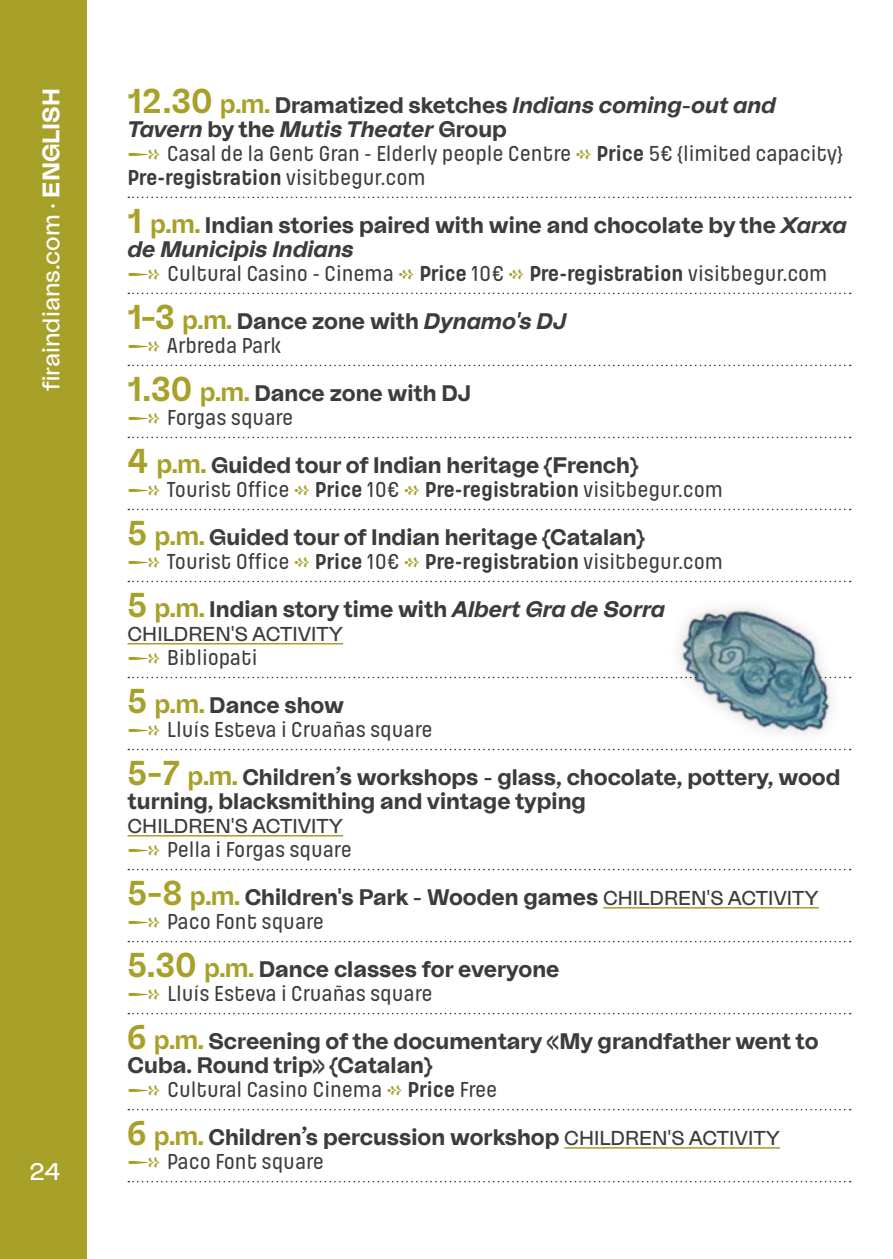
<style>
.page{position:relative;width:893px;height:1259px;background:#fff}
.page>*{position:absolute;margin:0;border:0;box-sizing:border-box;transform-origin:0 0}
.t1{font:24px "La Nord V2.1";color:#fff}
.t2{font:700 22.5px/24px "La Nord V2.1";color:#3c3c3b}
.t3{font:500 22.5px/24px "Pilcrow Soft";letter-spacing:-.005em;color:#3c3c3b}
.t4{font:italic 700 22.5px/24px "La Nord V2.1";color:#3c3c3b}
.t5{font:20.1px "La Nord V2.1";color:#3c3c3b}
.s1{font-weight:700}
.s2{font-family:"Wasa";font-style:normal;font-size:34.5px;color:#a7a029}
.s3{font-family:"Wasa";font-style:normal;font-size:27px;color:#a7a029}
.s4{font-style:normal}
.s5{font-family:"Wasa";font-size:34.5px;color:#a7a029}
.s6{font-family:"Wasa";font-size:27px;color:#a7a029}
.s7{font-style:italic}
.s8{font-weight:400;font-size:20.1px}
</style>
<div class="page">
<div style="left:0;top:0;width:87px;height:1259px;background:#a7a029"></div>
<svg style="left:128px;top:197px;width:723px;height:1px"></svg>
<svg style="left:128px;top:293px;width:723px;height:1px"></svg>
<svg style="left:128px;top:365px;width:723px;height:1px"></svg>
<svg style="left:128px;top:437px;width:723px;height:1px"></svg>
<svg style="left:128px;top:509px;width:723px;height:1px"></svg>
<svg style="left:128px;top:581px;width:526px;height:1px"></svg>
<hr style="left:128px;top:643px;width:215px;height:1px;background:#a7a029">
<svg style="left:128px;top:677px;width:526px;height:1px"></svg>
<svg style="left:128px;top:749px;width:526px;height:1px"></svg>
<hr style="left:128px;top:835px;width:215px;height:1px;background:#a7a029">
<svg style="left:128px;top:869px;width:723px;height:1px"></svg>
<hr style="left:603px;top:907px;width:216px;height:1px;background:#a7a029">
<svg style="left:128px;top:941px;width:723px;height:1px"></svg>
<svg style="left:128px;top:1013px;width:723px;height:1px"></svg>
<svg style="left:128px;top:1109px;width:723px;height:1px"></svg>
<hr style="left:564px;top:1147px;width:216px;height:1px;background:#a7a029">
<svg style="left:128px;top:1181px;width:723px;height:1px"></svg>
<img style="left:656px;top:580px;width:196px;height:171px">
<p class="t1" style="left:35px;top:391px;width:304px;rotate:-90deg">firaindians.com · <span class="s1">ENGLISH</span></p>
<p class="t1" style="left:30px;top:1155px;width:32px">24</p>
<p class="t4" style="left:128px;top:92px;width:650px"><span class="s2">12.30</span> <span class="s3">p.m.</span> <span class="s4">Dramatized sketches</span> Indians coming-out and<br>Tavern <span class="s4">by the</span> Mutis Theater <span class="s4">Group</span></p>
<p class="t3" style="left:128px;top:142px;width:717px;text-indent:39px">Casal de la Gent Gran - Elderly people Centre <span class="s1">Price</span> 5€ {limited capacity}<br><span class="s1">Pre-registration</span> visitbegur.com</p>
<p class="t2" style="left:128px;top:212px;width:721px"><span class="s5">1</span> <span class="s6">p.m.</span> Indian stories paired with wine and chocolate by the <span class="s7">Xarxa de Municipis Indians</span></p>
<p class="t3" style="left:167px;top:262px;width:662px">Cultural Casino - Cinema <span class="s1">Price</span> 10€ <span class="s1">Pre-registration</span> visitbegur.com</p>
<p class="t2" style="left:128px;top:308px;width:440px"><span class="s5">1-3</span> <span class="s6">p.m.</span> Dance zone with <span class="s7">Dynamo's DJ</span></p>
<p class="t3" style="left:167px;top:334px;width:116px">Arbreda Park</p>
<p class="t2" style="left:128px;top:380px;width:345px"><span class="s5">1.30</span> <span class="s6">p.m.</span> Dance zone with DJ</p>
<p class="t3" style="left:167px;top:406px;width:128px">Forgas square</p>
<p class="t2" style="left:128px;top:452px;width:512px"><span class="s5">4</span> <span class="s6">p.m.</span> Guided tour of Indian heritage {French}</p>
<p class="t3" style="left:167px;top:478px;width:557px">Tourist Office <span class="s1">Price</span> 10€ <span class="s1">Pre-registration</span> visitbegur.com</p>
<p class="t2" style="left:128px;top:524px;width:519px"><span class="s5">5</span> <span class="s6">p.m.</span> Guided tour of Indian heritage {Catalan}</p>
<p class="t3" style="left:167px;top:550px;width:557px">Tourist Office <span class="s1">Price</span> 10€ <span class="s1">Pre-registration</span> visitbegur.com</p>
<p class="t2" style="left:128px;top:596px;width:539px"><span class="s5">5</span> <span class="s6">p.m.</span> Indian story time with <span class="s7">Albert Gra de Sorra</span></p>
<p class="t5" style="left:128px;top:620px;width:217px">CHILDREN'S ACTIVITY</p>
<p class="t3" style="left:167px;top:646px;width:92px">Bibliopati</p>
<p class="t2" style="left:128px;top:692px;width:218px"><span class="s5">5</span> <span class="s6">p.m.</span> Dance show</p>
<p class="t3" style="left:167px;top:718px;width:267px">Lluís Esteva i Cruañas square</p>
<p class="t2" style="left:128px;top:764px;width:714px"><span class="s5">5-7</span> <span class="s6">p.m.</span> Children’s workshops - glass, chocolate, pottery, wood turning, blacksmithing and vintage typing</p>
<p class="t5" style="left:128px;top:812px;width:217px">CHILDREN'S ACTIVITY</p>
<p class="t3" style="left:167px;top:838px;width:186px">Pella i Forgas square</p>
<p class="t2" style="left:128px;top:884px;width:693px"><span class="s5">5-8</span> <span class="s6">p.m.</span> Children's Park - Wooden games <span class="s8">CHILDREN'S ACTIVITY</span></p>
<p class="t3" style="left:167px;top:910px;width:158px">Paco Font square</p>
<p class="t2" style="left:128px;top:956px;width:433px"><span class="s5">5.30</span> <span class="s6">p.m.</span> Dance classes for everyone</p>
<p class="t3" style="left:167px;top:982px;width:267px">Lluís Esteva i Cruañas square</p>
<p class="t2" style="left:128px;top:1028px;width:693px"><span class="s5">6</span> <span class="s6">p.m.</span> Screening of the documentary «My grandfather went to<br>Cuba. Round trip» {Catalan}</p>
<p class="t3" style="left:167px;top:1078px;width:332px">Cultural Casino Cinema <span class="s1">Price</span> Free</p>
<p class="t2" style="left:128px;top:1124px;width:654px"><span class="s5">6</span> <span class="s6">p.m.</span> Children’s percussion workshop <span class="s8">CHILDREN'S ACTIVITY</span></p>
<p class="t3" style="left:167px;top:1150px;width:158px">Paco Font square</p>
</div>
